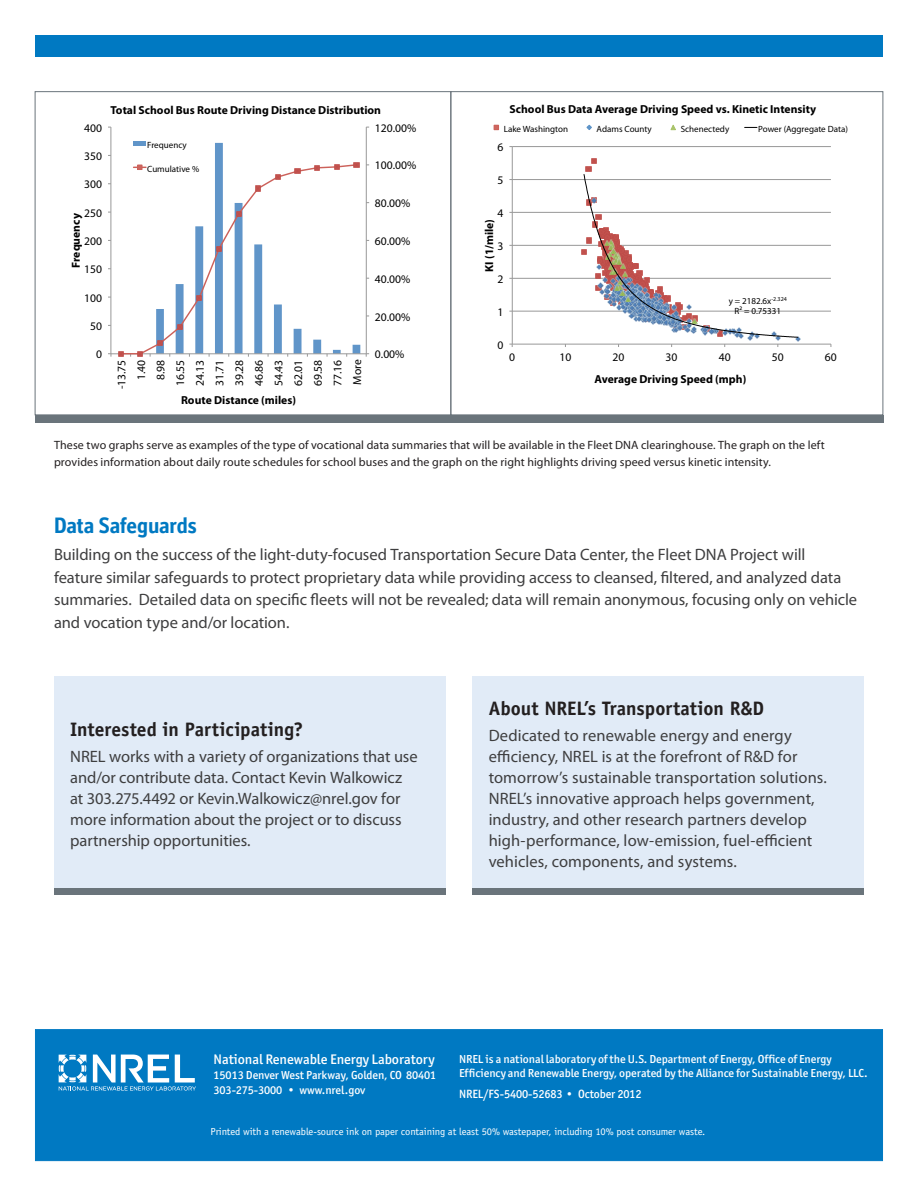
<style>
.page{position:relative;width:918px;height:1188px;background:#fff}
.page>*{position:absolute;margin:0;border:0;box-sizing:border-box;transform-origin:0 0}
.Section_Head{font:700 22.5px "Officina Display ITC Std";letter-spacing:-.005em;color:#0079c2}
.Sidebar_Title{font:700 19.5px "Officina Sans Std";color:#231f20}
.Base_Text{font:16.5px/21px "Myriad Pro";color:#3e3e3f}
.t1{font:500 13.95px "Officina Sans ITC Std";letter-spacing:-.005em;color:#fff}
.Base_Text-2{font:12px/16.5px "Myriad Pro";letter-spacing:.01em;color:#231f20}
.t2{font:500 12px "Officina Sans ITC Std";letter-spacing:-.005em;color:#fff}
.t3{font:500 11.7px/14.7px "Officina Sans ITC Std";letter-spacing:-.005em;color:#fff}
.t4{font:700 11.55px "Myriad Pro";color:#000}
.t5{font:11.55px/19.6px "Myriad Pro";color:#000;text-align:right}
.t6{font:10.2px "Officina Sans Std";letter-spacing:-.01em;color:#fff}
.t7{font:9px/10.4px "Myriad Pro";color:#000;text-align:center}
.s1{font-size:12px}
</style>
<div class="page">
<div style="left:35px;top:1029px;width:848px;height:132px;background:#0079c2;border:1px solid #0079c2"></div>
<svg style="left:59px;top:1055px;width:137px;height:36px"></svg>
<div style="left:35px;top:35px;width:848px;height:22px;background:#0079c2"></div>
<hr style="left:366px;top:127px;width:1px;height:227px;background:#989898">
<hr style="left:111px;top:127px;width:1px;height:227px;background:#989898">
<hr style="left:111px;top:354px;width:255px;height:1px;background:#989898">
<svg style="left:108px;top:353px;width:4px;height:4px"></svg>
<svg style="left:118px;top:351px;width:5px;height:5px"></svg>
<hr style="left:134px;top:142px;width:12px;height:4px;background:#6095c9">
<svg style="left:130px;top:143px;width:230px;height:214px"></svg>
<div style="left:54px;top:676px;width:392px;height:216px;background:#e1ebf7"></div>
<div style="left:54px;top:889px;width:392px;height:6px;background:#6a747b"></div>
<div style="left:35px;top:415px;width:848px;height:7px;background:#6a747b"></div>
<div style="left:472px;top:676px;width:392px;height:216px;background:#e1ebf7"></div>
<div style="left:472px;top:889px;width:392px;height:6px;background:#6a747b"></div>
<hr style="left:512px;top:311px;width:319px;height:1px;background:#989898">
<hr style="left:512px;top:278px;width:319px;height:1px;background:#989898">
<hr style="left:512px;top:245px;width:319px;height:1px;background:#989898">
<hr style="left:512px;top:212px;width:319px;height:1px;background:#989898">
<hr style="left:512px;top:179px;width:319px;height:1px;background:#989898">
<hr style="left:512px;top:146px;width:319px;height:1px;background:#989898">
<hr style="left:512px;top:147px;width:1px;height:197px;background:#989898">
<hr style="left:512px;top:344px;width:319px;height:1px;background:#989898">
<svg style="left:581px;top:158px;width:219px;height:189px"></svg>
<svg style="left:494px;top:125px;width:5px;height:5px"></svg>
<svg style="left:586px;top:125px;width:6px;height:5px"></svg>
<svg style="left:670px;top:125px;width:6px;height:5px"></svg>
<svg style="left:745px;top:127px;width:12px;height:1px"></svg>
<div style="left:450px;top:91px;width:433px;height:324px;border:1px solid #6a747b"></div>
<p class="t5" style="left:84px;top:118px;width:19px">400</p>
<p class="t5" style="left:84px;top:146px;width:19px">350</p>
<p class="t4" style="left:111px;top:103px;width:272px">Total School Bus Route Driving Distance Distribution</p>
<p class="t7" style="left:147px;top:140px;width:41px">Frequency</p>
<p class="t7" style="left:147px;top:163px;width:54px">Cumulative %</p>
<p class="t5" style="left:375px;top:118px;width:43px">120.00%</p>
<p class="t5" style="left:375px;top:156px;width:43px">100.00%</p>
<p class="t4" style="left:510px;top:102px;width:308px">School Bus Data Average Driving Speed vs. Kinetic Intensity</p>
<p class="t7" style="left:504px;top:124px;width:66px">Lake Washington</p>
<p class="t7" style="left:597px;top:124px;width:57px">Adams County</p>
<p class="t7" style="left:681px;top:124px;width:50px">Schenectedy</p>
<p class="t7" style="left:758px;top:124px;width:91px">Power (Aggregate Data)</p>
<p class="t5" style="left:498px;top:137px;width:7px">6</p>
<p class="t5" style="left:84px;top:175px;width:19px">300</p>
<p class="t5" style="left:498px;top:170px;width:7px">5</p>
<p class="t5" style="left:84px;top:203px;width:19px">250</p>
<p class="t4" style="left:68px;top:268px;width:56px;rotate:-90deg">Frequency</p>
<p class="t5" style="left:84px;top:231px;width:19px">200</p>
<p class="t5" style="left:84px;top:260px;width:19px">150</p>
<p class="t5" style="left:375px;top:193px;width:37px">80.00%</p>
<p class="t5" style="left:375px;top:231px;width:37px">60.00%</p>
<p class="t5" style="left:375px;top:269px;width:37px">40.00%</p>
<p class="t5" style="left:498px;top:203px;width:7px">4</p>
<p class="t4" style="left:482px;top:272px;width:54px;rotate:-90deg">KI (1/mile)</p>
<p class="t5" style="left:498px;top:236px;width:7px">3</p>
<p class="t5" style="left:498px;top:269px;width:7px">2</p>
<p class="t5" style="left:84px;top:288px;width:19px">100</p>
<p class="t5" style="left:90px;top:316px;width:13px">50</p>
<p class="t5" style="left:375px;top:307px;width:37px">20.00%</p>
<p class="t5" style="left:498px;top:302px;width:7px">1</p>
<p class="t7" style="left:729px;top:296px;width:60px">y = 2182.6x<sup>-2.324<br></sup>R² = 0.75331</p>
<p class="t5" style="left:96px;top:345px;width:7px">0</p>
<p class="t5" style="left:111px;top:389px;width:31px;rotate:-90deg">-13.75<br>1.40<br>8.98<br>16.55<br>24.13<br>31.71<br>39.28<br>46.86<br>54.43<br>62.01<br>69.58<br>77.16<br>More</p>
<p class="t5" style="left:375px;top:345px;width:31px">0.00%</p>
<p class="t5" style="left:498px;top:335px;width:7px">0</p>
<p class="t5" style="left:509px;top:348px;width:7px">0</p>
<p class="t5" style="left:559px;top:348px;width:13px">10</p>
<p class="t5" style="left:613px;top:348px;width:13px">20</p>
<p class="t5" style="left:666px;top:348px;width:13px">30</p>
<p class="t5" style="left:719px;top:348px;width:13px">40</p>
<p class="t5" style="left:772px;top:348px;width:13px">50</p>
<p class="t5" style="left:825px;top:348px;width:13px">60</p>
<p class="t4" style="left:594px;top:372px;width:153px">Average Driving Speed (mph)</p>
<p class="t4" style="left:181px;top:392px;width:116px">Route Distance (miles)</p>
<p class="Base_Text-2" style="left:54px;top:437px;width:772px">These two graphs serve as examples of the type of vocational data summaries that will be available in the Fleet DNA clearinghouse. The graph on the left provides information about daily route schedules for school buses and the graph on the right highlights driving speed versus kinetic intensity.</p>
<p class="Section_Head" style="left:54px;top:512px;width:144px">Data Safeguards</p>
<p class="Base_Text" style="left:54px;top:543px;width:805px;line-height:22.5px">Building on the success of the light-duty-focused Transportation Secure Data Center, the Fleet DNA Project will feature similar safeguards to protect proprietary data while providing access to cleansed, filtered, and analyzed data summaries. Detailed data on specific fleets will not be revealed; data will remain anonymous, focusing only on vehicle and vocation type and/or location.</p>
<p class="Sidebar_Title" style="left:70px;top:717px;width:234px">Interested in Participating?</p>
<p class="Base_Text" style="left:70px;top:746px;width:349px">NREL works with a variety of organizations that use and/or contribute data. Contact Kevin Walkowicz at 303.275.4492 or Kevin.Walkowicz@nrel.gov for more information about the project or to discuss partnership opportunities.</p>
<p class="Sidebar_Title" style="left:489px;top:696px;width:277px">About NREL’s Transportation R&amp;D</p>
<p class="Base_Text" style="left:489px;top:725px;width:340px">Dedicated to renewable energy and energy efficiency, NREL is at the forefront of R&amp;D for tomorrow’s sustainable transportation solutions.<br>NREL’s innovative approach helps government, industry, and other research partners develop high-performance, low-emission, fuel-efficient vehicles, components, and systems.</p>
<p class="t3" style="left:459px;top:1051px;width:410px">NREL is a national laboratory of the U.S. Department of Energy, Office of Energy<br>Efficiency and Renewable Energy, operated by the Alliance for Sustainable Energy, LLC.</p>
<p class="t2" style="left:459px;top:1087px;width:184px">NREL/FS-5400-52683 • October 2012</p>
<p class="t1" style="left:214px;top:1051px;width:222px">National Renewable Energy Laboratory</p>
<p class="t3" style="left:214px;top:1068px;width:224px">15013 Denver West Parkway, Golden, CO 80401<br>303-275-3000 <span class="s1">•</span> www.nrel.gov</p>
<p class="t6" style="left:211px;top:1126px;width:496px">Printed with a renewable-source ink on paper containing at least 50% wastepaper, including 10% post consumer waste.</p>
</div>
